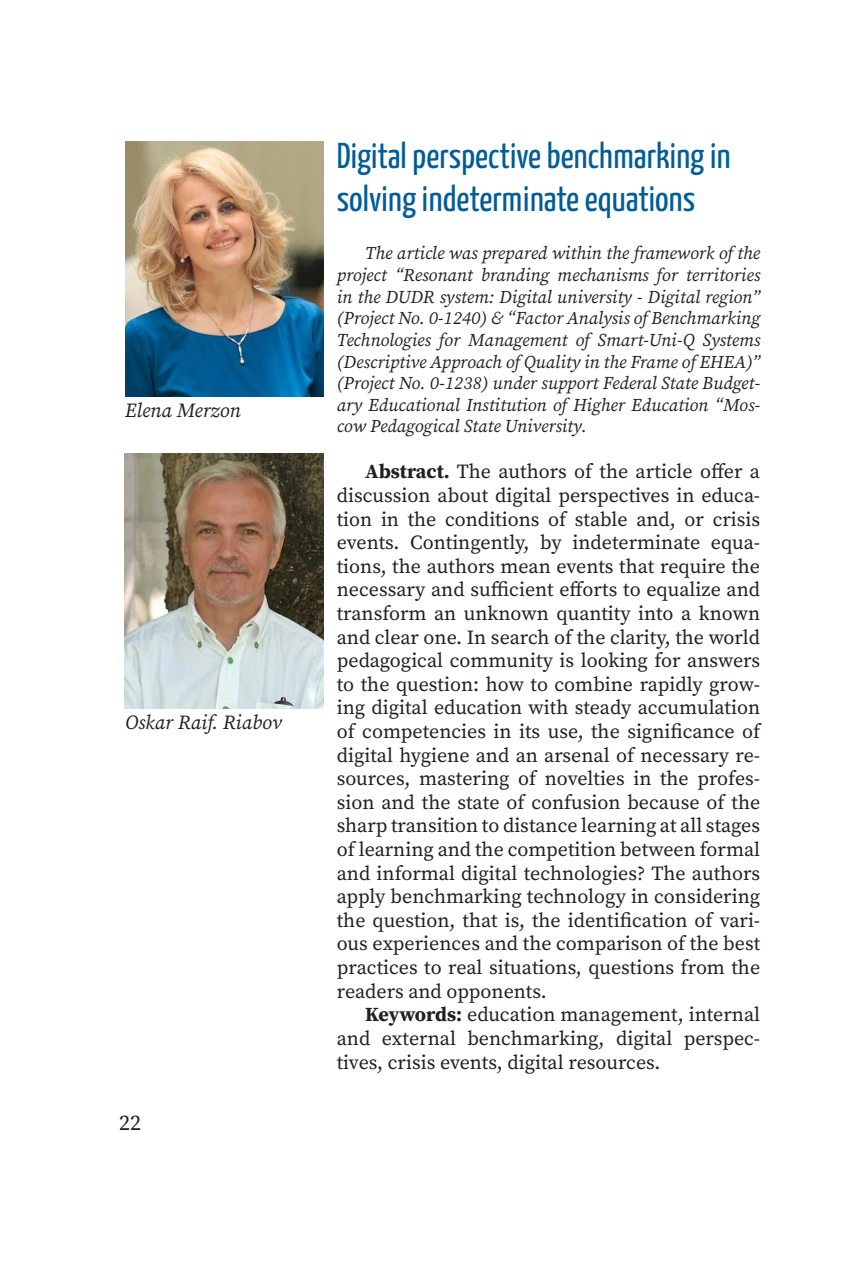
<style>
.page{position:relative;width:851px;height:1276px;background:#fff}
.page>*{position:absolute;margin:0;border:0;box-sizing:border-box;transform-origin:0 0}
.nazvanie_article{font:36px/43.2px "Yanone Kaffeesatz";color:#015c97}
.t1{font:22px "Source Serif Pro";color:#231f20}
.Basic{font:20px/23.6px "Source Serif Pro";color:#231f20;text-align:justify}
.This_article{font:italic 20px "Source Serif Pro";color:#231f20}
.This_article-2{font:italic 18px/21.6px "Source Serif Pro";color:#231f20;text-align:justify}
.s1{font-weight:700}
</style>
<div class="page">
<img style="left:125px;top:142px;width:199px;height:255px">
<img style="left:125px;top:454px;width:198px;height:254px">
<p class="This_article" style="left:125px;top:398px;width:117px">Elena Merzon</p>
<p class="This_article" style="left:125px;top:710px;width:158px">Oskar Raif. Riabov</p>
<p class="t1" style="left:119px;top:1108px;width:23px">22</p>
<p class="nazvanie_article" style="left:337px;top:134px;width:395px">Digital perspective benchmarking in solving indeterminate equations</p>
<p class="This_article-2" style="left:337px;top:243px;width:425px;text-indent:28px">The article was prepared within the framework of the project “Resonant branding mechanisms for territories in the DUDR system: Digital university - Digital region” (Project No. 0-1240) &amp; “Factor Analysis of Benchmarking Technologies for Management of Smart-Uni-Q Systems (Descriptive Approach of Quality in the Frame of EHEA)” (Project No. 0-1238) under support Federal State Budget&shy;ary Educational Institution of Higher Education “Mos&shy;cow Pedagogical State University.</p>
<p class="Basic" style="left:337px;top:460px;width:425px;text-indent:28px"><span class="s1">Abstract.</span> The authors of the article offer a discussion about digital perspectives in educa&shy;tion in the conditions of stable and, or crisis events. Contingently, by indeterminate equa&shy;tions, the authors mean events that require the necessary and sufficient efforts to equalize and transform an unknown quantity into a known and clear one. In search of the clarity, the world pedagogical community is looking for answers to the question: how to combine rapidly grow&shy;ing digital education with steady accumulation of competencies in its use, the significance of digital hygiene and an arsenal of necessary re&shy;sources, mastering of novelties in the profes&shy;sion and the state of confusion because of the sharp transition to distance learning at all stages of learning and the competition between formal and informal digital technologies? The authors apply benchmarking technology in considering the question, that is, the identification of vari&shy;ous experiences and the comparison of the best practices to real situations, questions from the readers and opponents.</p>
<p class="Basic" style="left:337px;top:1003px;width:425px;text-indent:28px"><span class="s1">Keywords:</span> education management, internal and external benchmarking, digital perspec&shy;tives, crisis events, digital resources.</p>
</div>
